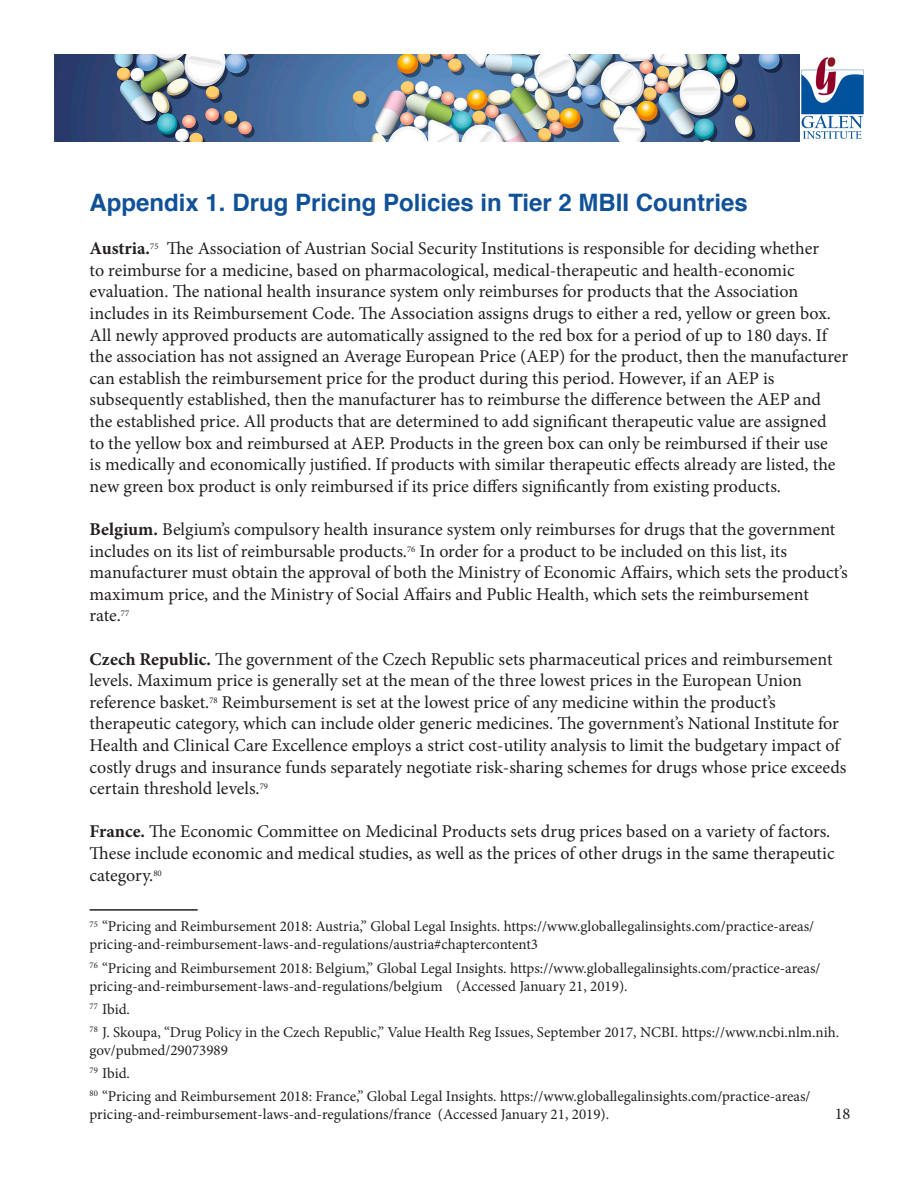
<style>
.page{position:relative;width:918px;height:1188px;background:#fff}
.page>*{position:absolute;margin:0;border:0;box-sizing:border-box;transform-origin:0 0}
.Main_Heading_2{font:700 24px "Helvetica";color:#105198}
.t1{font:18px/21.6px "Minion Pro";color:#231f20}
.t2{font:16.5px "Minion Pro";color:#231f20}
.t3{font:15px/18px "Minion Pro";color:#231f20}
.s1{font-weight:700}
</style>
<div class="page">
<img style="left:54px;top:54px;width:746px;height:88px">
<img style="left:801px;top:57px;width:63px;height:82px">
<hr style="left:90px;top:909px;width:108px;height:2px;background:#231f20">
<p class="Main_Heading_2" style="left:90px;top:183px;width:660px">Appendix 1. Drug Pricing Policies in Tier 2 MBII Countries</p>
<p class="t1" style="left:90px;top:238px;width:760px"><span class="s1">Austria.</span><sup>75</sup> The Association of Austrian Social Security Institutions is responsible for deciding whether<br>to reimburse for a medicine, based on pharmacological, medical-therapeutic and health-economic evaluation. The national health insurance system only reimburses for products that the Association includes in its Reimbursement Code. The Association assigns drugs to either a red, yellow or green box.<br>All newly approved products are automatically assigned to the red box for a period of up to 180 days. If the association has not assigned an Average European Price (AEP) for the product, then the manufacturer can establish the reimbursement price for the product during this period. However, if an AEP is subsequently established, then the manufacturer has to reimburse the difference between the AEP and the established price. All products that are determined to add significant therapeutic value are assigned<br>to the yellow box and reimbursed at AEP. Products in the green box can only be reimbursed if their use<br>is medically and economically justified. If products with similar therapeutic effects already are listed, the new green box product is only reimbursed if its price differs significantly from existing products.</p>
<p class="t1" style="left:90px;top:519px;width:760px"><span class="s1">Belgium.</span> Belgium’s compulsory health insurance system only reimburses for drugs that the government includes on its list of reimbursable products.<sup>76</sup> In order for a product to be included on this list, its manufacturer must obtain the approval of both the Ministry of Economic Affairs, which sets the product’s maximum price, and the Ministry of Social Affairs and Public Health, which sets the reimbursement rate.<sup>77</sup></p>
<p class="t1" style="left:90px;top:648px;width:758px"><span class="s1">Czech Republic.</span> The government of the Czech Republic sets pharmaceutical prices and reimbursement levels. Maximum price is generally set at the mean of the three lowest prices in the European Union reference basket.<sup>78</sup> Reimbursement is set at the lowest price of any medicine within the product’s therapeutic category, which can include older generic medicines. The government’s National Institute for Health and Clinical Care Excellence employs a strict cost-utility analysis to limit the budgetary impact of costly drugs and insurance funds separately negotiate risk-sharing schemes for drugs whose price exceeds certain threshold levels.<sup>79</sup></p>
<p class="t1" style="left:90px;top:821px;width:747px"><span class="s1">France.</span> The Economic Committee on Medicinal Products sets drug prices based on a variety of factors.<br>These include economic and medical studies, as well as the prices of other drugs in the same therapeutic category.<sup>80</sup></p>
<p class="t3" style="left:90px;top:918px;width:726px"><sup>75</sup> “Pricing and Reimbursement 2018: Austria,” Global Legal Insights. https://www.globallegalinsights.com/practice-areas/ pricing-and-reimbursement-laws-and-regulations/austria#chaptercontent3</p>
<p class="t3" style="left:90px;top:959px;width:732px"><sup>76</sup> “Pricing and Reimbursement 2018: Belgium,” Global Legal Insights. https://www.globallegalinsights.com/practice-areas/ pricing-and-reimbursement-laws-and-regulations/belgium (Accessed January 21, 2019).</p>
<p class="t3" style="left:90px;top:1000px;width:42px"><sup>77</sup> Ibid.</p>
<p class="t3" style="left:90px;top:1023px;width:751px"><sup>78</sup> J. Skoupa, “Drug Policy in the Czech Republic,” Value Health Reg Issues, September 2017, NCBI. https://www.ncbi.nlm.nih. gov/pubmed/29073989</p>
<p class="t3" style="left:90px;top:1064px;width:42px"><sup>79</sup> Ibid.</p>
<p class="t3" style="left:90px;top:1087px;width:722px"><sup>80</sup> “Pricing and Reimbursement 2018: France,” Global Legal Insights. https://www.globallegalinsights.com/practice-areas/ pricing-and-reimbursement-laws-and-regulations/france (Accessed January 21, 2019).</p>
<p class="t2" style="left:835px;top:1102px;width:17px">18</p>
</div>
